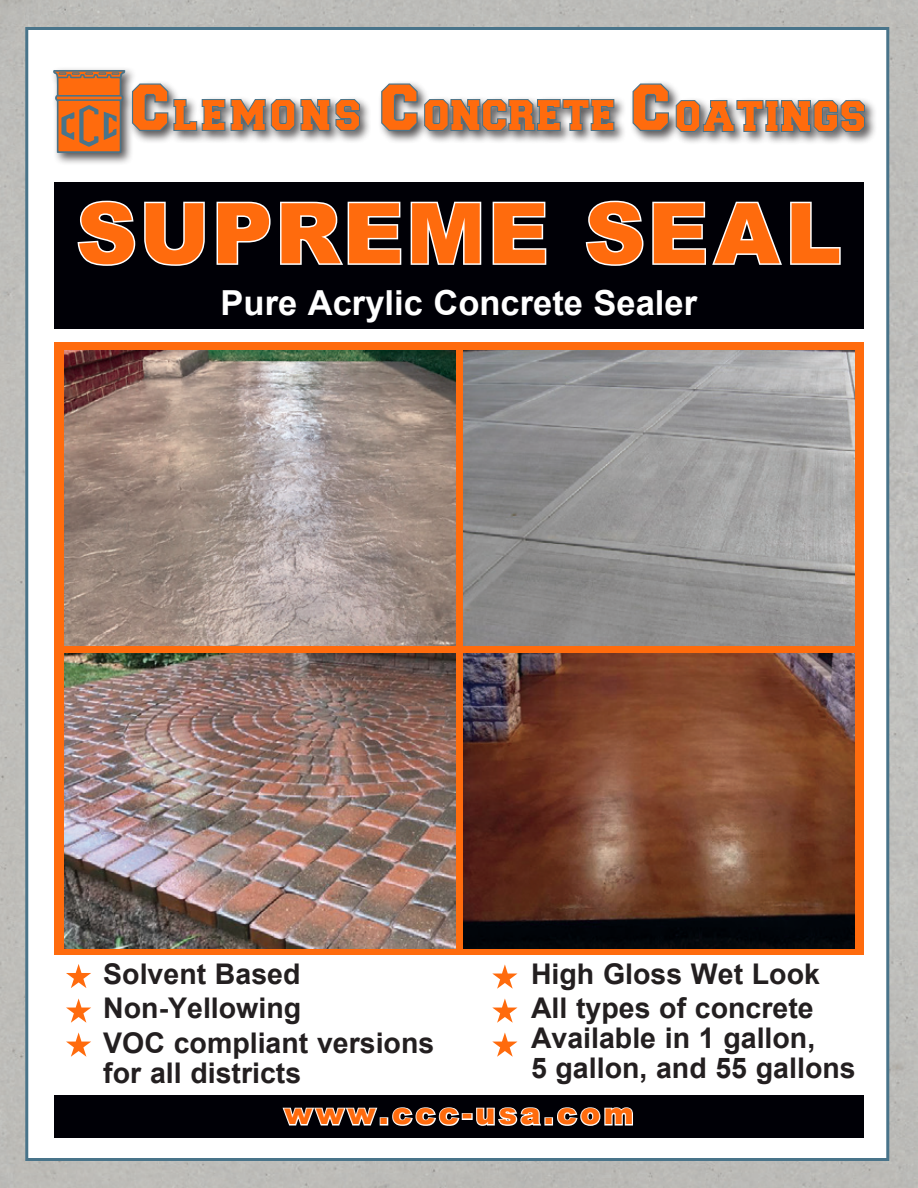
<style>
.page{position:relative;width:918px;height:1188px;background:#bdbcb9}
.page>*{position:absolute;margin:0;border:0;box-sizing:border-box;transform-origin:0 0}
.t1{font:900 84px "Arial";letter-spacing:.03em;color:#ff6b0d}
.t2{font:700 34.5px "Arial";color:#fff}
.t3{font:900 30px "Arial";letter-spacing:.11em;color:#ff6b0d}
.t4{font:700 28.5px "Arial";color:#231f20}
</style>
<div class="page">
<div style="left:25px;top:27px;width:864px;height:1134px;background:#fff;border:3px solid #49748a"></div>
<div style="left:50px;top:67px;width:88px;height:99px;background:#231f20;opacity:.75"></div>
<svg style="left:53px;top:70px;width:72px;height:83px;background:#c8743e"></svg>
<div style="left:128px;top:80px;width:750px;height:65px;background:#231f20;opacity:.75"></div>
<svg style="left:131px;top:83px;width:229px;height:49px"></svg>
<svg style="left:381px;top:83px;width:37px;height:49px;background:#ce8150"></svg>
<svg style="left:424px;top:98px;width:191px;height:33px;background:#c77d4d"></svg>
<svg style="left:632px;top:83px;width:233px;height:49px"></svg>
<div style="left:54px;top:182px;width:810px;height:146px;background:#000006"></div>
<div style="left:54px;top:1095px;width:810px;height:43px;background:#000006"></div>
<svg style="left:77px;top:200px;width:59px;height:66px"></svg>
<svg style="left:144px;top:201px;width:61px;height:65px"></svg>
<svg style="left:216px;top:201px;width:55px;height:64px"></svg>
<svg style="left:280px;top:201px;width:122px;height:64px"></svg>
<svg style="left:410px;top:201px;width:72px;height:64px"></svg>
<svg style="left:492px;top:201px;width:55px;height:64px"></svg>
<svg style="left:585px;top:200px;width:59px;height:66px"></svg>
<svg style="left:652px;top:201px;width:189px;height:64px"></svg>
<svg style="left:282px;top:1107px;width:96px;height:19px"></svg>
<div style="left:380px;top:1117px;width:8px;height:9px;border:2px solid #fff"></div>
<svg style="left:392px;top:1107px;width:68px;height:19px"></svg>
<div style="left:462px;top:1113px;width:11px;height:7px;border:2px solid #fff"></div>
<svg style="left:476px;top:1107px;width:65px;height:19px"></svg>
<div style="left:544px;top:1117px;width:9px;height:9px;border:2px solid #fff"></div>
<svg style="left:557px;top:1107px;width:76px;height:19px"></svg>
<svg style="left:66px;top:964px;width:25px;height:24px"></svg>
<svg style="left:66px;top:998px;width:25px;height:25px"></svg>
<svg style="left:66px;top:1032px;width:25px;height:25px"></svg>
<div style="left:54px;top:342px;width:809px;height:613px;background:#ff6b0d"></div>
<img style="left:64px;top:350px;width:391px;height:295px">
<img style="left:64px;top:653px;width:391px;height:295px">
<img style="left:464px;top:350px;width:390px;height:295px">
<img style="left:464px;top:653px;width:390px;height:295px">
<svg style="left:492px;top:964px;width:25px;height:25px"></svg>
<svg style="left:492px;top:998px;width:25px;height:25px"></svg>
<svg style="left:492px;top:1032px;width:25px;height:25px"></svg>
<p class="t1" style="left:76px;top:172px;width:767px">SUPREME SEAL</p>
<p class="t2" style="left:221px;top:278px;width:478px">Pure Acrylic Concrete Sealer</p>
<p class="t4" style="left:103px;top:954px;width:199px">Solvent Based</p>
<p class="t4" style="left:103px;top:988px;width:199px">Non-Yellowing</p>
<p class="t4" style="left:103px;top:1022px;width:333px">VOC compliant versions</p>
<p class="t4" style="left:103px;top:1052px;width:199px">for all districts</p>
<p class="t4" style="left:531px;top:954px;width:290px">High Gloss Wet Look</p>
<p class="t4" style="left:531px;top:988px;width:284px">All types of concrete</p>
<p class="t4" style="left:531px;top:1018px;width:286px">Available in 1 gallon,</p>
<p class="t4" style="left:531px;top:1048px;width:326px">5 gallon, and 55 gallons</p>
<p class="t3" style="left:284px;top:1092px;width:351px">www.ccc-usa.com</p>
</div>
